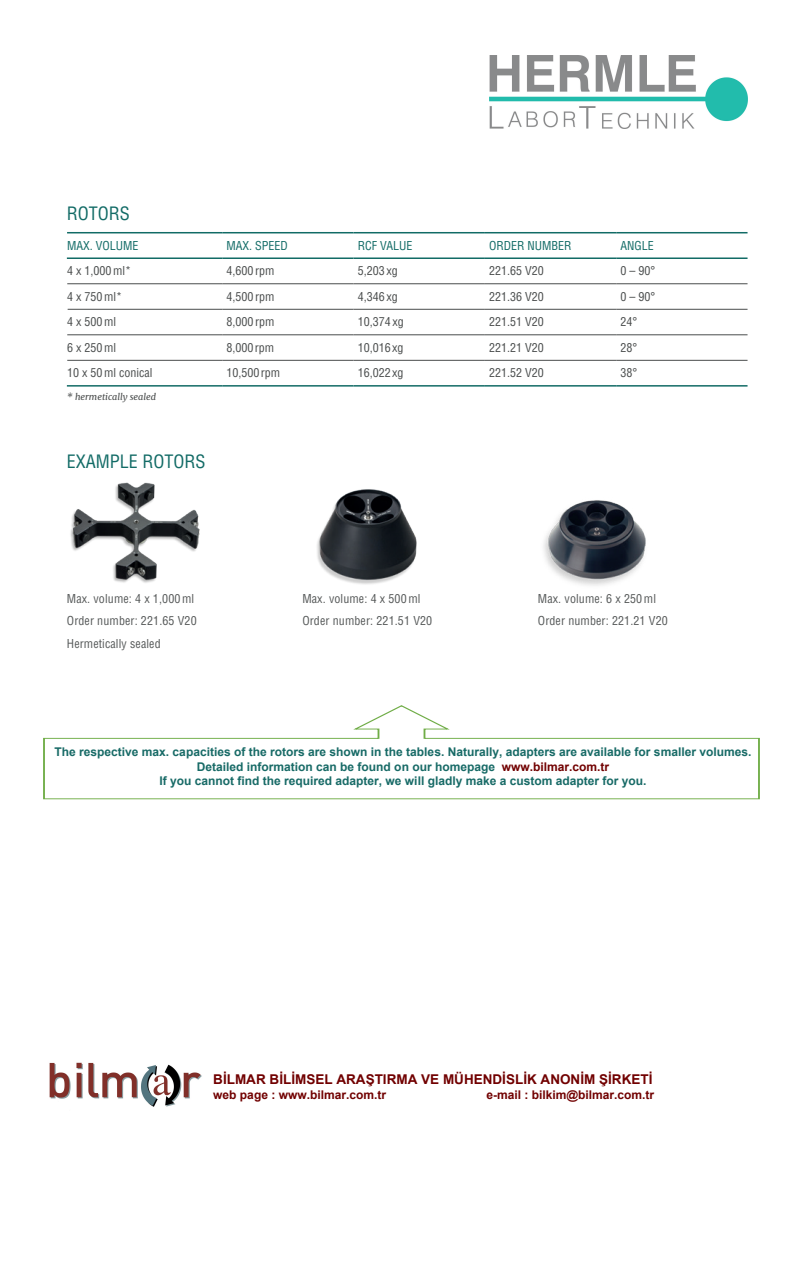
<style>
.page{position:relative;width:803px;height:1263px;background:#fff}
.page>*{position:absolute;margin:0;border:0;box-sizing:border-box;transform-origin:0 0}
.t1{font:condensed 18px "Helvetica LT Std";color:#126b66}
.t2{font:700 13.5px "Arial";color:#710000}
.t3{font:700 12px/14.4px "Arial";color:#176a66;text-align:center}
.t4{font:condensed 12px "Helvetica LT Std";color:#4a4d4d}
.t5{font:condensed 12px/22.5px "Helvetica LT Std";letter-spacing:.01em;color:#565959}
.t6{font:700 12px "Arial";color:#710000}
.t7{font:condensed 12px "Helvetica LT Std";color:#126b66}
.t8{font:italic 9px "Merriweather";color:#4a4d4d}
.s1{color:#710000}
</style>
<div class="page">
<img style="left:70px;top:482px;width:130px;height:101px">
<img style="left:317px;top:489px;width:100px;height:96px">
<hr style="left:67px;top:309px;width:155px;height:1px;background:#4a4d4d">
<hr style="left:222px;top:309px;width:131px;height:1px;background:#4a4d4d">
<hr style="left:353px;top:309px;width:131px;height:1px;background:#4a4d4d">
<hr style="left:484px;top:309px;width:132px;height:1px;background:#4a4d4d">
<hr style="left:616px;top:309px;width:131px;height:1px;background:#4a4d4d">
<hr style="left:67px;top:283px;width:155px;height:1px;background:#4a4d4d">
<hr style="left:222px;top:283px;width:131px;height:1px;background:#4a4d4d">
<hr style="left:353px;top:283px;width:131px;height:1px;background:#4a4d4d">
<hr style="left:484px;top:283px;width:132px;height:1px;background:#4a4d4d">
<hr style="left:616px;top:283px;width:131px;height:1px;background:#4a4d4d">
<hr style="left:67px;top:334px;width:155px;height:1px;background:#4a4d4d">
<hr style="left:222px;top:334px;width:131px;height:1px;background:#4a4d4d">
<hr style="left:353px;top:334px;width:131px;height:1px;background:#4a4d4d">
<hr style="left:484px;top:334px;width:132px;height:1px;background:#4a4d4d">
<hr style="left:616px;top:334px;width:131px;height:1px;background:#4a4d4d">
<hr style="left:67px;top:360px;width:155px;height:1px;background:#4a4d4d">
<hr style="left:222px;top:360px;width:131px;height:1px;background:#4a4d4d">
<hr style="left:353px;top:360px;width:131px;height:1px;background:#4a4d4d">
<hr style="left:484px;top:360px;width:132px;height:1px;background:#4a4d4d">
<hr style="left:616px;top:360px;width:131px;height:1px;background:#4a4d4d">
<hr style="left:67px;top:232px;width:155px;height:1px;background:#126b66">
<hr style="left:222px;top:232px;width:131px;height:1px;background:#126b66">
<hr style="left:353px;top:232px;width:131px;height:1px;background:#126b66">
<hr style="left:484px;top:232px;width:132px;height:1px;background:#126b66">
<hr style="left:616px;top:232px;width:131px;height:1px;background:#126b66">
<hr style="left:67px;top:257px;width:155px;height:2px;background:#126b66">
<hr style="left:222px;top:257px;width:131px;height:2px;background:#126b66">
<hr style="left:353px;top:257px;width:131px;height:2px;background:#126b66">
<hr style="left:484px;top:257px;width:132px;height:2px;background:#126b66">
<hr style="left:616px;top:257px;width:131px;height:2px;background:#126b66">
<hr style="left:67px;top:385px;width:155px;height:1px;background:#126b66">
<hr style="left:222px;top:385px;width:131px;height:1px;background:#126b66">
<hr style="left:353px;top:385px;width:131px;height:1px;background:#126b66">
<hr style="left:484px;top:385px;width:132px;height:1px;background:#126b66">
<hr style="left:616px;top:385px;width:131px;height:1px;background:#126b66">
<img style="left:543px;top:500px;width:103px;height:86px">
<img style="left:489px;top:56px;width:258px;height:72px">
<svg style="left:43px;top:705px;width:717px;height:95px"></svg>
<img style="left:49px;top:1062px;width:153px;height:45px">
<h1 class="t1" style="left:67px;top:202px;width:64px">ROTORS</h1>
<p class="t7" style="left:67px;top:238px;width:73px">MAX. VOLUME</p>
<p class="t7" style="left:226px;top:238px;width:63px">MAX. SPEED</p>
<p class="t7" style="left:357px;top:238px;width:56px">RCF VALUE</p>
<p class="t7" style="left:489px;top:238px;width:84px">ORDER NUMBER</p>
<p class="t7" style="left:620px;top:238px;width:35px">ANGLE</p>
<p class="t4" style="left:67px;top:263px;width:65px">4 x 1,000ml*</p>
<p class="t4" style="left:226px;top:263px;width:49px">4,600 rpm</p>
<p class="t4" style="left:357px;top:263px;width:41px">5,203xg</p>
<p class="t4" style="left:489px;top:263px;width:56px">221.65 V20</p>
<p class="t4" style="left:620px;top:263px;width:36px">0 – 90°</p>
<p class="t4" style="left:67px;top:289px;width:56px">4 x 750ml*</p>
<p class="t4" style="left:226px;top:289px;width:49px">4,500rpm</p>
<p class="t4" style="left:357px;top:289px;width:41px">4,346xg</p>
<p class="t4" style="left:489px;top:289px;width:56px">221.36 V20</p>
<p class="t4" style="left:620px;top:289px;width:36px">0 – 90°</p>
<p class="t4" style="left:67px;top:314px;width:50px">4 x 500ml</p>
<p class="t4" style="left:226px;top:314px;width:49px">8,000 rpm</p>
<p class="t4" style="left:357px;top:314px;width:47px">10,374xg</p>
<p class="t4" style="left:489px;top:314px;width:56px">221.51 V20</p>
<p class="t4" style="left:620px;top:314px;width:18px">24°</p>
<p class="t4" style="left:67px;top:340px;width:50px">6 x 250ml</p>
<p class="t4" style="left:226px;top:340px;width:49px">8,000rpm</p>
<p class="t4" style="left:357px;top:340px;width:47px">10,016xg</p>
<p class="t4" style="left:489px;top:340px;width:56px">221.21 V20</p>
<p class="t4" style="left:620px;top:340px;width:18px">28°</p>
<p class="t4" style="left:67px;top:365px;width:87px">10 x 50ml conical</p>
<p class="t4" style="left:226px;top:365px;width:55px">10,500rpm</p>
<p class="t4" style="left:357px;top:365px;width:47px">16,022 xg</p>
<p class="t4" style="left:489px;top:365px;width:56px">221.52 V20</p>
<p class="t4" style="left:620px;top:365px;width:18px">38°</p>
<p class="t8" style="left:67px;top:391px;width:91px">* hermetically sealed</p>
<h1 class="t1" style="left:67px;top:450px;width:140px">EXAMPLE ROTORS</h1>
<p class="t5" style="left:67px;top:587px;width:131px">Max. volume: 4 x 1,000ml<br>Order number: 221.65 V20<br>Hermetically sealed</p>
<p class="t5" style="left:302px;top:587px;width:131px">Max. volume: 4 x 500ml<br>Order number: 221.51 V20</p>
<p class="t5" style="left:537px;top:587px;width:131px">Max. volume: 6 x 250ml<br>Order number: 221.21 V20</p>
<p class="t3" style="left:54px;top:745px;width:698px">The respective max. capacities of the rotors are shown in the tables. Naturally, adapters are available for smaller volumes.<br>Detailed information can be found on our homepage <span class="s1">www.bilmar.com.tr<br></span>If you cannot find the required adapter, we will gladly make a custom adapter for you.</p>
<p class="t2" style="left:213px;top:1070px;width:440px">BİLMAR BİLİMSEL ARAŞTIRMA VE MÜHENDİSLİK ANONİM ŞİRKETİ</p>
<p class="t6" style="left:213px;top:1086px;width:174px">web page : www.bilmar.com.tr</p>
<p class="t6" style="left:486px;top:1086px;width:169px">e-mail : bilkim@bilmar.com.tr</p>
</div>
